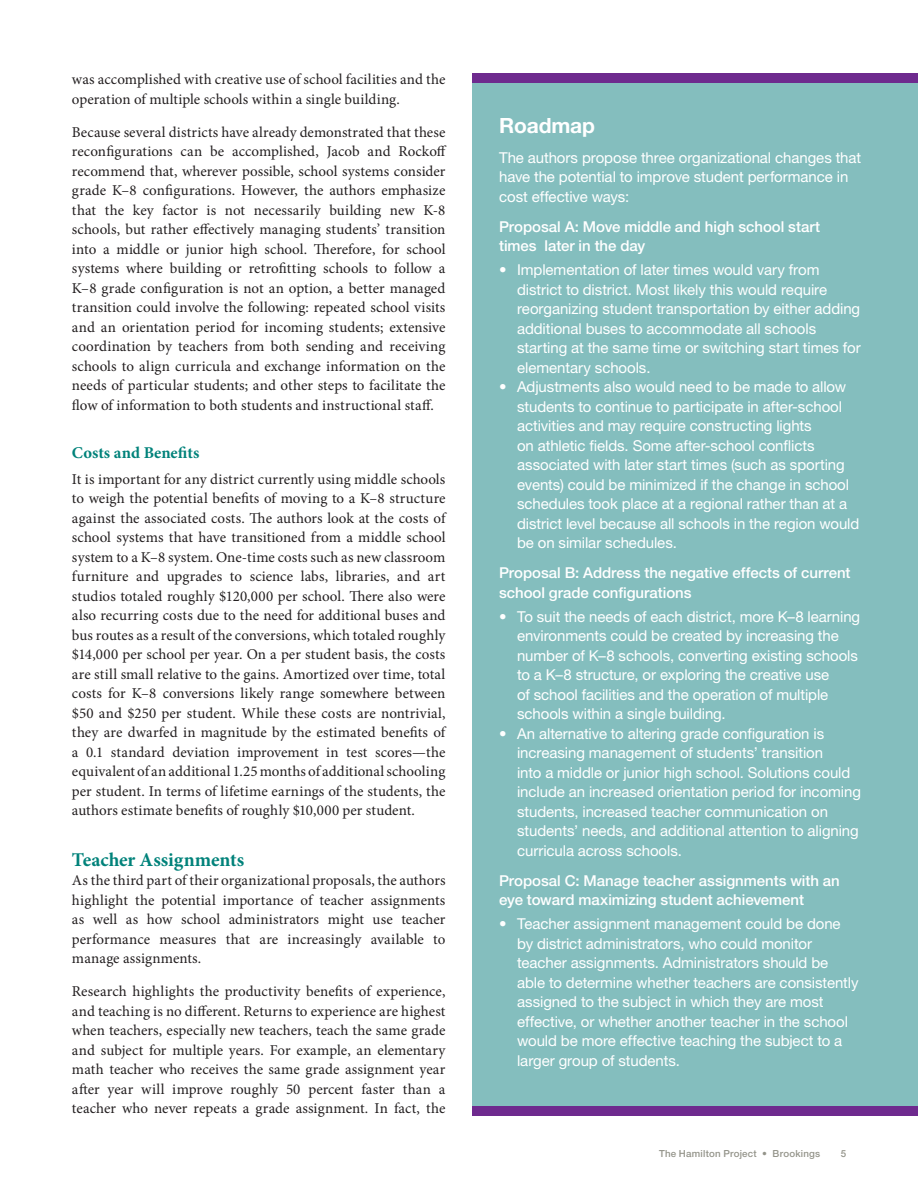
<style>
.page{position:relative;width:918px;height:1188px;background:#fff}
.page>*{position:absolute;margin:0;border:0;box-sizing:border-box;transform-origin:0 0}
.t1{font:700 21px "Helvetica Neue";color:#fff}
.t2{font:700 19.5px "Minion Pro";letter-spacing:-.005em;color:#00827a}
.t3{font:700 16.5px "Minion Pro";letter-spacing:.005em;color:#00827a}
.t4{font:15px/19.5px "Minion Pro";letter-spacing:.005em;color:#231f20;text-align:justify}
.t5{font:15px/19.5px "Helvetica Neue";letter-spacing:-.005em;color:#fff}
.t6{font:500 15px/19.5px "Helvetica Neue";letter-spacing:-.005em;color:#fff}
.t7{font:500 9.75px "Helvetica Neue";letter-spacing:.02em;color:#94948a}
</style>
<div class="page">
<div style="left:472px;top:73px;width:446px;height:1043px;background:#84bebe"></div>
<div style="left:472px;top:1107px;width:446px;height:9px;background:#6e2a8e"></div>
<div style="left:472px;top:73px;width:446px;height:9px;background:#6e2a8e"></div>
<p class="t4" style="left:72px;top:70px;width:375px">was accomplished with creative use of school facilities and the operation of multiple schools within a single building.</p>
<p class="t4" style="left:72px;top:122px;width:376px">Because several districts have already demonstrated that these reconfigurations can be accomplished, Jacob and Rockoff recommend that, wherever possible, school systems consider grade K–8 configurations. However, the authors emphasize that the key factor is not necessarily building new K-8 schools, but rather effectively managing students’ transition into a middle or junior high school. Therefore, for school systems where building or retrofitting schools to follow a K–8 grade configuration is not an option, a better managed transition could involve the following: repeated school visits and an orientation period for incoming students; extensive coordination by teachers from both sending and receiving schools to align curricula and exchange information on the needs of particular students; and other steps to facilitate the flow of information to both students and instructional staff.</p>
<p class="t3" style="left:72px;top:441px;width:129px">Costs and Benefits</p>
<p class="t4" style="left:72px;top:469px;width:375px">It is important for any district currently using middle schools to weigh the potential benefits of moving to a K–8 structure against the associated costs. The authors look at the costs of school systems that have transitioned from a middle school system to a K–8 system. One-time costs such as new classroom furniture and upgrades to science labs, libraries, and art studios totaled roughly $120,000 per school. There also were also recurring costs due to the need for additional buses and bus routes as a result of the conversions, which totaled roughly $14,000 per school per year. On a per student basis, the costs are still small relative to the gains. Amortized over time, total costs for K–8 conversions likely range somewhere between $50 and $250 per student. While these costs are nontrivial, they are dwarfed in magnitude by the estimated benefits of a 0.1 standard deviation improvement in test scores—the equivalent of an additional 1.25 months of additional schooling per student. In terms of lifetime earnings of the students, the authors estimate benefits of roughly $10,000 per student.</p>
<h2 class="t2" style="left:72px;top:846px;width:174px">Teacher Assignments</h2>
<p class="t4" style="left:72px;top:871px;width:375px">As the third part of their organizational proposals, the authors highlight the potential importance of teacher assignments as well as how school administrators might use teacher performance measures that are increasingly available to manage assignments.</p>
<p class="t4" style="left:72px;top:982px;width:375px">Research highlights the productivity benefits of experience, and teaching is no different. Returns to experience are highest when teachers, especially new teachers, teach the same grade and subject for multiple years. For example, an elementary math teacher who receives the same grade assignment year after year will improve roughly 50 percent faster than a teacher who never repeats a grade assignment. In fact, the</p>
<h1 class="t1" style="left:499px;top:112px;width:97px">Roadmap</h1>
<p class="t5" style="left:499px;top:147px;width:364px">The authors propose three organizational changes that have the potential to improve student performance in cost effective ways:</p>
<p class="t6" style="left:499px;top:216px;width:323px">Proposal A: Move middle and high school start times later in the day</p>
<p class="t5" style="left:517px;top:260px;width:345px;text-indent:-18px">• Implementation of later times would vary from district to district. Most likely this would require reorganizing student transportation by either adding additional buses to accommodate all schools starting at the same time or switching start times for elementary schools.</p>
<p class="t5" style="left:517px;top:377px;width:344px;text-indent:-18px">• Adjustments also would need to be made to allow students to continue to participate in after-school activities and may require constructing lights<br>on athletic fields. Some after-school conflicts associated with later start times (such as sporting events) could be minimized if the change in school schedules took place at a regional rather than at a district level because all schools in the region would be on similar schedules.</p>
<p class="t6" style="left:499px;top:563px;width:353px">Proposal B: Address the negative effects of current school grade configurations</p>
<p class="t5" style="left:517px;top:606px;width:345px;text-indent:-18px">• To suit the needs of each district, more K–8 learning environments could be created by increasing the number of K–8 schools, converting existing schools to a K–8 structure, or exploring the creative use<br>of school facilities and the operation of multiple schools within a single building.</p>
<p class="t5" style="left:517px;top:723px;width:345px;text-indent:-18px">• An alternative to altering grade configuration is increasing management of students’ transition<br>into a middle or junior high school. Solutions could include an increased orientation period for incoming students, increased teacher communication on students’ needs, and additional attention to aligning curricula across schools.</p>
<p class="t6" style="left:499px;top:870px;width:342px">Proposal C: Manage teacher assignments with an eye toward maximizing student achievement</p>
<p class="t5" style="left:517px;top:914px;width:343px;text-indent:-18px">• Teacher assignment management could be done by district administrators, who could monitor teacher assignments. Administrators should be able to determine whether teachers are consistently assigned to the subject in which they are most effective, or whether another teacher in the school would be more effective teaching the subject to a larger group of students.</p>
<p class="t7" style="left:659px;top:1147px;width:163px">The Hamilton Project • Brookings</p>
<p class="t7" style="left:841px;top:1147px;width:7px">5</p>
</div>
